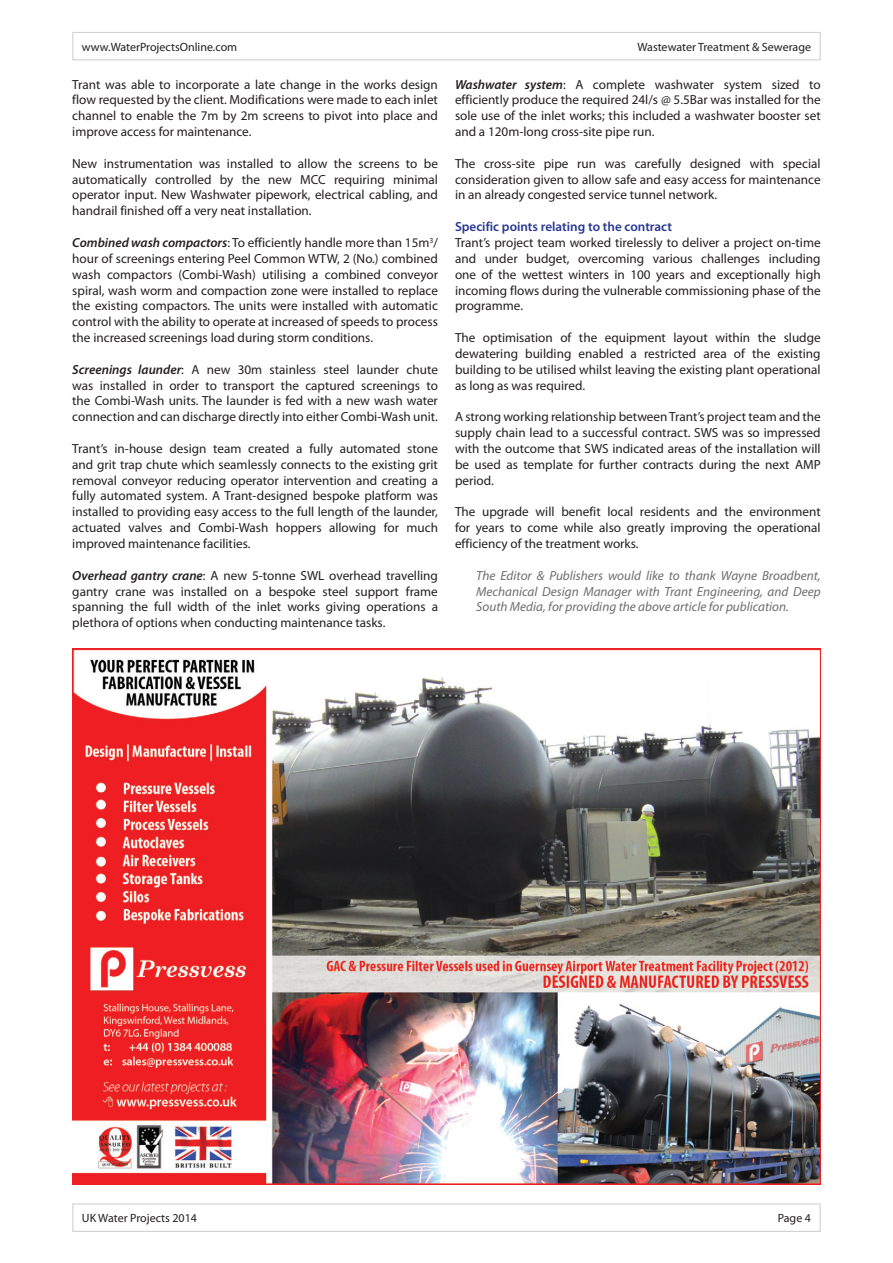
<style>
.page{position:relative;width:893px;height:1263px;background:#fff}
.page>*{position:absolute;margin:0;border:0;box-sizing:border-box;transform-origin:0 0}
.t1{font:13.2px/15.9px "Myriad Pro";color:#231f20;text-align:justify}
.t2{font:italic 13.2px/15.9px "Myriad Pro";color:#6c6d70;text-align:justify}
.t3{font:600 13.2px "Myriad Pro";color:#283890}
.t4{font:12px "Myriad Pro";color:#231f20}
.s1{font-weight:600;font-style:italic}
</style>
<div class="page">
<div style="left:72px;top:32px;width:749px;height:28px;border:1px solid #d1d2d4"></div>
<div style="left:72px;top:1203px;width:749px;height:29px;border:1px solid #d1d2d4"></div>
<img style="left:72px;top:648px;width:749px;height:536px">
<p class="t4" style="left:82px;top:39px;width:157px">www.WaterProjectsOnline.com</p>
<p class="t4" style="left:637px;top:39px;width:175px">Wastewater Treatment &amp; Sewerage</p>
<p class="t1" style="left:72px;top:76px;width:367px">Trant was able to incorporate a late change in the works design flow requested by the client. Modifications were made to each inlet channel to enable the 7m by 2m screens to pivot into place and improve access for maintenance.</p>
<p class="t1" style="left:72px;top:155px;width:367px">New instrumentation was installed to allow the screens to be automatically controlled by the new MCC requiring minimal operator input. New Washwater pipework, electrical cabling, and handrail finished off a very neat installation.</p>
<p class="t1" style="left:72px;top:234px;width:367px"><span class="s1">Combined wash compactors</span>: To efficiently handle more than 15m<sup>3</sup>/ hour of screenings entering Peel Common WTW, 2 (No.) combined wash compactors (Combi-Wash) utilising a combined conveyor spiral, wash worm and compaction zone were installed to replace the existing compactors. The units were installed with automatic control with the ability to operate at increased of speeds to process the increased screenings load during storm conditions.</p>
<p class="t1" style="left:72px;top:361px;width:367px"><span class="s1">Screenings launder</span>: A new 30m stainless steel launder chute was installed in order to transport the captured screenings to the Combi-Wash units. The launder is fed with a new wash water connection and can discharge directly into either Combi-Wash unit.</p>
<p class="t1" style="left:72px;top:440px;width:367px">Trant’s in-house design team created a fully automated stone and grit trap chute which seamlessly connects to the existing grit removal conveyor reducing operator intervention and creating a fully automated system. A Trant-designed bespoke platform was installed to providing easy access to the full length of the launder, actuated valves and Combi-Wash hoppers allowing for much improved maintenance facilities.</p>
<p class="t1" style="left:72px;top:567px;width:367px"><span class="s1">Overhead gantry crane</span>: A new 5-tonne SWL overhead travelling gantry crane was installed on a bespoke steel support frame spanning the full width of the inlet works giving operations a plethora of options when conducting maintenance tasks.</p>
<p class="t1" style="left:455px;top:76px;width:367px"><span class="s1">Washwater system</span>: A complete washwater system sized to efficiently produce the required 24l/s @ 5.5Bar was installed for the sole use of the inlet works; this included a washwater booster set and a 120m-long cross-site pipe run.</p>
<p class="t1" style="left:455px;top:155px;width:367px">The cross-site pipe run was carefully designed with special consideration given to allow safe and easy access for maintenance in an already congested service tunnel network.</p>
<p class="t3" style="left:455px;top:218px;width:218px">Specific points relating to the contract</p>
<p class="t1" style="left:455px;top:234px;width:367px">Trant’s project team worked tirelessly to deliver a project on-time and under budget, overcoming various challenges including one of the wettest winters in 100 years and exceptionally high incoming flows during the vulnerable commissioning phase of the programme.</p>
<p class="t1" style="left:455px;top:329px;width:367px">The optimisation of the equipment layout within the sludge dewatering building enabled a restricted area of the existing building to be utilised whilst leaving the existing plant operational as long as was required.</p>
<p class="t1" style="left:455px;top:409px;width:367px">A strong working relationship between Trant’s project team and the supply chain lead to a successful contract. SWS was so impressed with the outcome that SWS indicated areas of the installation will be used as template for further contracts during the next AMP period.</p>
<p class="t1" style="left:455px;top:504px;width:367px">The upgrade will benefit local residents and the environment for years to come while also greatly improving the operational efficiency of the treatment works.</p>
<p class="t2" style="left:476px;top:567px;width:346px">The Editor &amp; Publishers would like to thank Wayne Broadbent, Mechanical Design Manager with Trant Engineering, and Deep South Media, for providing the above article for publication.</p>
<p class="t4" style="left:82px;top:1211px;width:117px">UK Water Projects 2014</p>
<p class="t4" style="left:778px;top:1211px;width:35px">Page 4</p>
</div>
